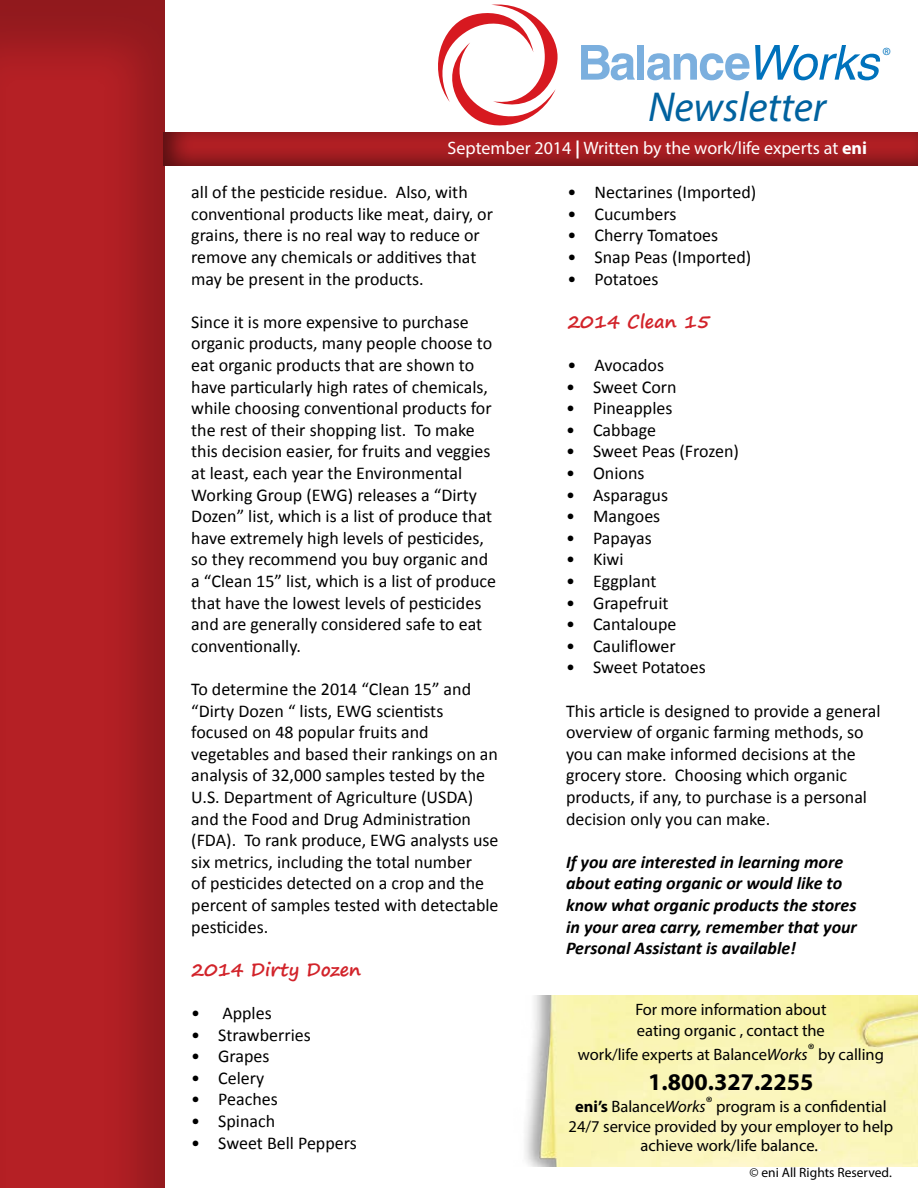
<style>
.page{position:relative;width:918px;height:1188px;background:#fff}
.page>*{position:absolute;margin:0;border:0;box-sizing:border-box;transform-origin:0 0}
.t1{font:italic 42px "Myriad Pro";color:#00629f}
.t2{font:700 24px "Myriad Pro";color:#000}
.t3{font:18px/21.6px "Calibri";color:#000}
.t4{font:italic 700 18px/21.6px "Calibri";color:#000}
.t5{font:18px "Myriad Pro";color:#fff}
.t6{font:700 18px "Segoe Print";color:#d2232a}
.t7{font:16.5px/19.5px "Myriad Pro";color:#000}
.t8{font:16.5px "Myriad";color:#0072bc}
.t9{font:13.5px "Myriad Pro";color:#000}
.s1{font-weight:700}
.s2{font-style:italic}
.s3{color:#fff}
</style>
<div class="page">
<img style="left:525px;top:996px;width:393px;height:170px">
<div style="left:0;top:0;width:166px;height:1188px;background:#000;opacity:.2"></div>
<div style="left:164px;top:132px;width:754px;height:36px;background:#000;opacity:.52"></div>
<svg style="left:438px;top:4px;width:120px;height:121px"></svg>
<svg style="left:581px;top:45px;width:54px;height:35px"></svg>
<div style="left:638px;top:45px;width:6px;height:35px;background:#7bafde"></div>
<svg style="left:647px;top:45px;width:234px;height:35px"></svg>
<p class="t8" style="left:882px;top:46px;width:10px">®</p>
<h1 class="t1" style="left:648px;top:81px;width:180px">Newsletter</h1>
<p class="t5" style="left:447px;top:137px;width:421px">September 2014 <span class="s1">|</span> Written by the work/life experts at <span class="s1">eni</span></p>
<p class="t3" style="left:191px;top:181px;width:303px">all of the pesticide residue. Also, with conventional products like meat, dairy, or grains, there is no real way to reduce or remove any chemicals or additives that may be present in the products.</p>
<p class="t3" style="left:191px;top:311px;width:306px">Since it is more expensive to purchase organic products, many people choose to eat organic products that are shown to have particularly high rates of chemicals, while choosing conventional products for the rest of their shopping list. To make this decision easier, for fruits and veggies at least, each year the Environmental Working Group (EWG) releases a “Dirty Dozen” list, which is a list of produce that have extremely high levels of pesticides, so they recommend you buy organic and a “Clean 15” list, which is a list of produce that have the lowest levels of pesticides and are generally considered safe to eat conventionally.</p>
<p class="t3" style="left:191px;top:678px;width:309px">To determine the 2014 “Clean 15” and “Dirty Dozen “ lists, EWG scientists focused on 48 popular fruits and vegetables and based their rankings on an analysis of 32,000 samples tested by the U.S. Department of Agriculture (USDA) and the Food and Drug Administration (FDA). To rank produce, EWG analysts use six metrics, including the total number<br>of pesticides detected on a crop and the percent of samples tested with detectable pesticides.</p>
<p class="t6" style="left:191px;top:953px;width:171px">2014 Dirty Dozen</p>
<p class="t3" style="left:191px;top:1002px;width:82px">• Apples</p>
<p class="t3" style="left:191px;top:1024px;width:121px">• Strawberries</p>
<p class="t3" style="left:191px;top:1045px;width:80px">• Grapes</p>
<p class="t3" style="left:191px;top:1067px;width:75px">• Celery</p>
<p class="t3" style="left:191px;top:1089px;width:88px">• Peaches</p>
<p class="t3" style="left:191px;top:1110px;width:85px">• Spinach</p>
<p class="t3" style="left:191px;top:1132px;width:167px">• Sweet Bell Peppers</p>
<p class="t3" style="left:568px;top:181px;width:190px">• Nectarines (Imported)</p>
<p class="t3" style="left:568px;top:203px;width:110px">• Cucumbers</p>
<p class="t3" style="left:568px;top:225px;width:152px">• Cherry Tomatoes</p>
<p class="t3" style="left:568px;top:246px;width:185px">• Snap Peas (Imported)</p>
<p class="t3" style="left:568px;top:268px;width:93px">• Potatoes</p>
<p class="t6" style="left:568px;top:305px;width:144px">2014 Clean 15</p>
<p class="t3" style="left:568px;top:354px;width:98px">• Avocados</p>
<p class="t3" style="left:566px;top:376px;width:112px">• Sweet Corn</p>
<p class="t3" style="left:566px;top:397px;width:108px">• Pineapples</p>
<p class="t3" style="left:566px;top:419px;width:92px">• Cabbage</p>
<p class="t3" style="left:566px;top:441px;width:174px">• Sweet Peas (Frozen)</p>
<p class="t3" style="left:566px;top:462px;width:80px">• Onions</p>
<p class="t3" style="left:566px;top:484px;width:104px">• Asparagus</p>
<p class="t3" style="left:566px;top:505px;width:96px">• Mangoes</p>
<p class="t3" style="left:566px;top:527px;width:87px">• Papayas</p>
<p class="t3" style="left:566px;top:549px;width:59px">• Kiwi</p>
<p class="t3" style="left:566px;top:570px;width:92px">• Eggplant</p>
<p class="t3" style="left:566px;top:592px;width:104px">• Grapefruit</p>
<p class="t3" style="left:566px;top:613px;width:112px">• Cantaloupe</p>
<p class="t3" style="left:566px;top:635px;width:111px">• Cauliflower</p>
<p class="t3" style="left:566px;top:657px;width:141px">• Sweet Potatoes</p>
<p class="t3" style="left:566px;top:700px;width:316px">This article is designed to provide a general overview of organic farming methods, so you can make informed decisions at the grocery store. Choosing which organic products, if any, to purchase is a personal decision only you can make.</p>
<p class="t4" style="left:566px;top:851px;width:292px">If you are interested in learning more about eating organic or would like to know what organic products the stores in your area carry, remember that your Personal Assistant is available!</p>
<p class="t7" style="left:635px;top:998px;width:193px;line-height:21px">For more information about eating organic , contact the</p>
<p class="t7" style="left:578px;top:1044px;width:308px">work/life experts at Balance<span class="s2">Works</span>® by calling</p>
<h2 class="t2" style="left:648px;top:1066px;width:167px">1.800.327.2255</h2>
<p class="t7" style="left:569px;top:1097px;width:326px;text-align:center"><span class="s1">eni’s</span> Balance<span class="s2">Works</span>® program is a confidential<br>24/7 service provided by your employer to help achieve work/life balance.<span class="s3">.</span></p>
<p class="t9" style="left:750px;top:1164px;width:144px">© eni All Rights Reserved.</p>
</div>
